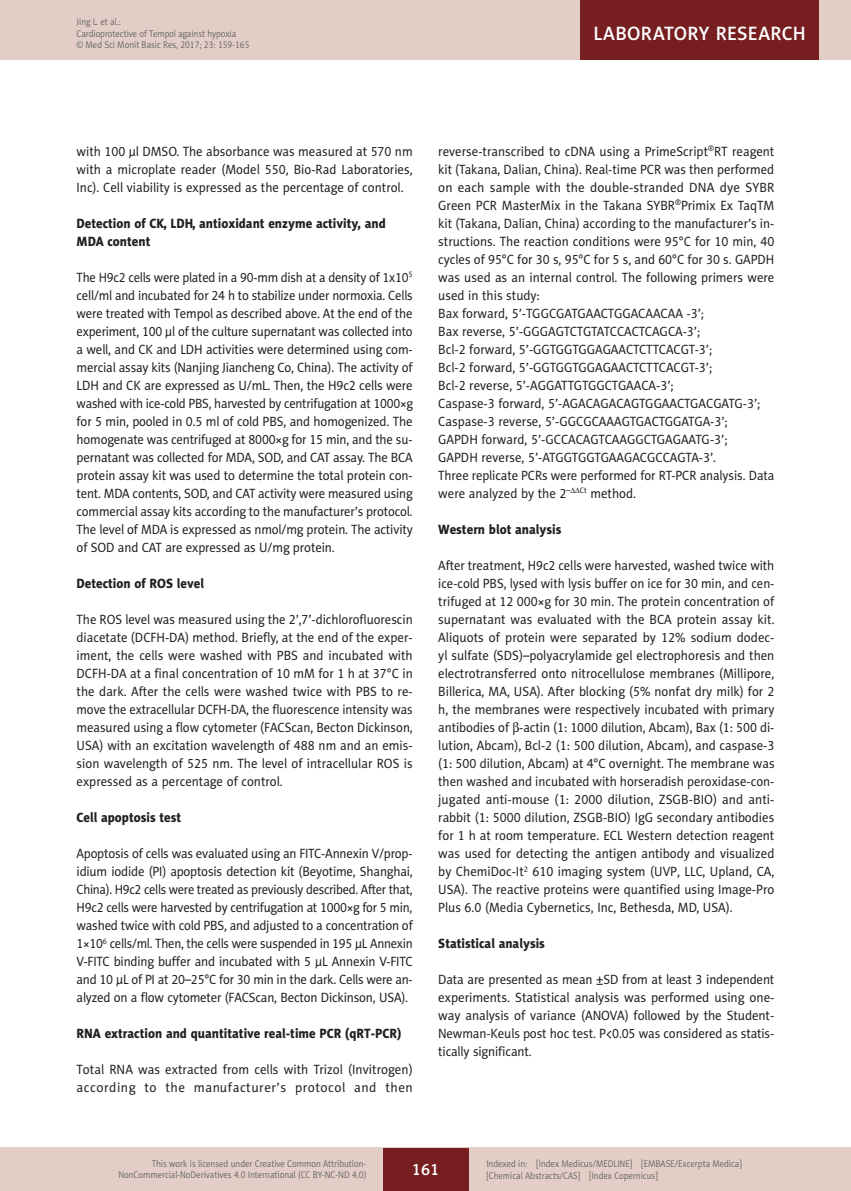
<style>
.page{position:relative;width:851px;height:1191px;background:#fff}
.page>*{position:absolute;margin:0;border:0;box-sizing:border-box;transform-origin:0 0}
.t1{font:19.5px "Naomi Sans EFN Medium";letter-spacing:.015em;color:#fff}
.t2{font:16.5px "Naomi Sans EFN Medium";color:#fff}
.MSM_Body{font:13.5px/18px "Naomi Sans EFN";color:#231f20;text-align:justify;scale:.94 1}
.MSM_Body-2{font:13.5px/18px "Naomi Sans EFN";color:#231f20;text-align:justify;scale:.95 1}
.MSM_Body-3{font:13.5px/18px "Naomi Sans EFN";color:#231f20;text-align:justify;scale:.93 1}
.MSM_Body_no_before{font:13.5px "Naomi Sans EFN";color:#231f20;scale:.95 1}
.MSM_Headline_2{font:13.5px/18px "Naomi Sans EFN Heavy";color:#231f20;scale:.95 1}
.MSM_Body-4{font:13.5px/18px "Naomi Sans EFN";color:#231f20;scale:.96 1}
.MSM_Body_no_before-2{font:13.5px/18px "Naomi Sans EFN";color:#231f20;scale:.94 1}
.MSM_pagina_zywa{font:9.75px/11.2px "Naomi Sans EFN Light";color:#57585a;scale:.9 1}
.s1{font-family:"Standard Sym L"}
</style>
<div class="page">
<div style="left:0;top:1148px;width:850px;height:43px;background:#e2cec6"></div>
<div style="left:383px;top:1147px;width:85px;height:43px;background:#761e20"></div>
<div style="left:0;top:0;width:850px;height:60px;background:#e2cec6"></div>
<div style="left:580px;top:0;width:239px;height:60px;background:#761e20"></div>
<p class="MSM_pagina_zywa" style="left:77px;top:16px;width:179px">Jing L. et al.:<br>Cardioprotective of Tempol against hypoxia</p>
<p class="MSM_pagina_zywa" style="left:77px;top:39px;width:194px">© Med Sci Monit Basic Res, 2017; 23: 159-165</p>
<h1 class="t1" style="left:593px;top:22px;width:214px">LABORATORY RESEARCH</h1>
<p class="MSM_Body-2" style="left:77px;top:142px;width:355px">with 100 µl DMSO. The absorbance was measured at 570 nm with a microplate reader (Model 550, Bio-Rad Laboratories, Inc). Cell viability is expressed as the percentage of control.</p>
<p class="MSM_Headline_2" style="left:77px;top:214px;width:327px">Detection of CK, LDH, antioxidant enzyme activity, and<br>MDA content</p>
<p class="MSM_Body-3" style="left:77px;top:268px;width:363px">The H9c2 cells were plated in a 90-mm dish at a density of 1x10<sup>5 </sup>cell/ml and incubated for 24 h to stabilize under normoxia. Cells were treated with Tempol as described above. At the end of the experiment, 100 µl of the culture supernatant was collected into a well, and CK and LDH activities were determined using com&shy;mercial assay kits (Nanjing Jiancheng Co, China). The activity of LDH and CK are expressed as U/mL. Then, the H9c2 cells were washed with ice-cold PBS, harvested by centrifugation at 1000×g for 5 min, pooled in 0.5 ml of cold PBS, and homogenized. The homogenate was centrifuged at 8000×g for 15 min, and the su&shy;pernatant was collected for MDA, SOD, and CAT assay. The BCA protein assay kit was used to determine the total protein con&shy;tent. MDA contents, SOD, and CAT activity were measured using commercial assay kits according to the manufacturer’s protocol.<br>The level of MDA is expressed as nmol/mg protein. The activity of SOD and CAT are expressed as U/mg protein.</p>
<p class="MSM_Headline_2" style="left:77px;top:574px;width:136px">Detection of ROS level</p>
<p class="MSM_Body" style="left:77px;top:610px;width:359px">The ROS level was measured using the 2’,7’-dichlorofluorescin diacetate (DCFH-DA) method. Briefly, at the end of the exper&shy;iment, the cells were washed with PBS and incubated with DCFH-DA at a final concentration of 10 mM for 1 h at 37°C in the dark. After the cells were washed twice with PBS to re&shy;move the extracellular DCFH-DA, the fluorescence intensity was measured using a flow cytometer (FACScan, Becton Dickinson, USA) with an excitation wavelength of 488 nm and an emis&shy;sion wavelength of 525 nm. The level of intracellular ROS is expressed as a percentage of control.</p>
<p class="MSM_Headline_2" style="left:77px;top:808px;width:112px">Cell apoptosis test</p>
<p class="MSM_Body-2" style="left:77px;top:844px;width:355px">Apoptosis of cells was evaluated using an FITC-Annexin V/prop&shy;idium iodide (PI) apoptosis detection kit (Beyotime, Shanghai, China). H9c2 cells were treated as previously described. After that, H9c2 cells were harvested by centrifugation at 1000×g for 5 min, washed twice with cold PBS, and adjusted to a concentration of 1×10<sup>6</sup> cells/ml. Then, the cells were suspended in 195 µL Annexin V-FITC binding buffer and incubated with 5 µL Annexin V-FITC and 10 µL of PI at 20–25°C for 30 min in the dark. Cells were an&shy;alyzed on a flow cytometer (FACScan, Becton Dickinson, USA).</p>
<p class="MSM_Headline_2" style="left:77px;top:1024px;width:343px">RNA extraction and quantitative real-time PCR (qRT-PCR)</p>
<p class="MSM_Body-4" style="left:77px;top:1060px;width:352px">Total RNA was extracted from cells with Trizol (Invitrogen) according to the manufacturer’s protocol and then</p>
<p class="MSM_Body-2" style="left:438px;top:142px;width:355px">reverse-transcribed to cDNA using a PrimeScript<sup>®</sup>RT reagent kit (Takana, Dalian, China). Real-time PCR was then performed on each sample with the double-stranded DNA dye SYBR Green PCR MasterMix in the Takana SYBR<sup>®</sup>Primix Ex TaqTM kit (Takana, Dalian, China) according to the manufacturer’s in&shy;structions. The reaction conditions were 95°C for 10 min, 40 cycles of 95°C for 30 s, 95°C for 5 s, and 60°C for 30 s. GAPDH was used as an internal control. The following primers were used in this study:</p>
<p class="MSM_Body_no_before" style="left:438px;top:305px;width:281px">Bax forward, 5’-TGGCGATGAACTGGACAACAA -3’;</p>
<p class="MSM_Body_no_before" style="left:438px;top:323px;width:277px">Bax reverse, 5’-GGGAGTCTGTATCCACTCAGCA-3’;</p>
<p class="MSM_Body_no_before" style="left:438px;top:341px;width:290px">Bcl-2 forward, 5’-GGTGGTGGAGAACTCTTCACGT-3’;</p>
<p class="MSM_Body_no_before" style="left:438px;top:359px;width:290px">Bcl-2 forward, 5’-GGTGGTGGAGAACTCTTCACGT-3’;</p>
<p class="MSM_Body_no_before" style="left:438px;top:377px;width:249px">Bcl-2 reverse, 5’-AGGATTGTGGCTGAACA-3’;</p>
<p class="MSM_Body_no_before" style="left:438px;top:395px;width:341px">Caspase-3 forward, 5’-AGACAGACAGTGGAACTGACGATG-3’;</p>
<p class="MSM_Body_no_before" style="left:438px;top:413px;width:306px">Caspase-3 reverse, 5’-GGCGCAAAGTGACTGGATGA-3’;</p>
<p class="MSM_Body_no_before" style="left:438px;top:431px;width:306px">GAPDH forward, 5’-GCCACAGTCAAGGCTGAGAATG-3’;</p>
<p class="MSM_Body_no_before" style="left:438px;top:449px;width:294px">GAPDH reverse, 5’-ATGGTGGTGAAGACGCCAGTA-3’.</p>
<p class="MSM_Body_no_before-2" style="left:438px;top:466px;width:359px">Three replicate PCRs were performed for RT-PCR analysis. Data were analyzed by the 2<sup>–</sup><sup>DD</sup><sup>Ct</sup> method.</p>
<p class="MSM_Headline_2" style="left:438px;top:520px;width:131px">Western blot analysis</p>
<p class="MSM_Body" style="left:438px;top:556px;width:359px">After treatment, H9c2 cells were harvested, washed twice with ice-cold PBS, lysed with lysis buffer on ice for 30 min, and cen&shy;trifuged at 12 000×g for 30 min. The protein concentration of supernatant was evaluated with the BCA protein assay kit.<br>Aliquots of protein were separated by 12% sodium dodec&shy;yl sulfate (SDS)–polyacrylamide gel electrophoresis and then electrotransferred onto nitrocellulose membranes (Millipore, Billerica, MA, USA). After blocking (5% nonfat dry milk) for 2 h, the membranes were respectively incubated with primary antibodies of <span class="s1">b</span>-actin (1: 1000 dilution, Abcam), Bax (1: 500 di&shy;lution, Abcam), Bcl-2 (1: 500 dilution, Abcam), and caspase-3 (1: 500 dilution, Abcam) at 4°C overnight. The membrane was then washed and incubated with horseradish peroxidase-con&shy;jugated anti-mouse (1: 2000 dilution, ZSGB-BIO) and anti&shy;rabbit (1: 5000 dilution, ZSGB-BIO) IgG secondary antibodies for 1 h at room temperature. ECL Western detection reagent was used for detecting the antigen antibody and visualized by ChemiDoc-It<sup>2</sup> 610 imaging system (UVP, LLC, Upland, CA, USA). The reactive proteins were quantified using Image-Pro Plus 6.0 (Media Cybernetics, Inc, Bethesda, MD, USA).</p>
<p class="MSM_Headline_2" style="left:438px;top:934px;width:114px">Statistical analysis</p>
<p class="MSM_Body-2" style="left:438px;top:970px;width:355px">Data are presented as mean ±SD from at least 3 independent experiments. Statistical analysis was performed using one&shy;way analysis of variance (ANOVA) followed by the Student-Newman-Keuls post hoc test. P&lt;0.05 was considered as statis&shy;tically significant.</p>
<p class="MSM_pagina_zywa" style="left:118px;top:1158px;width:277px;text-align:right">This work is licensed under Creative Common Attribution-<br>NonCommercial-NoDerivatives 4.0 International (CC BY-NC-ND 4.0)</p>
<p class="t2" style="left:412px;top:1160px;width:29px">161</p>
<p class="MSM_pagina_zywa" style="left:486px;top:1158px;width:285px">Indexed in: [Index Medicus/MEDLINE] [EMBASE/Excerpta Medica] [Chemical Abstracts/CAS] [Index Copernicus]</p>
</div>
